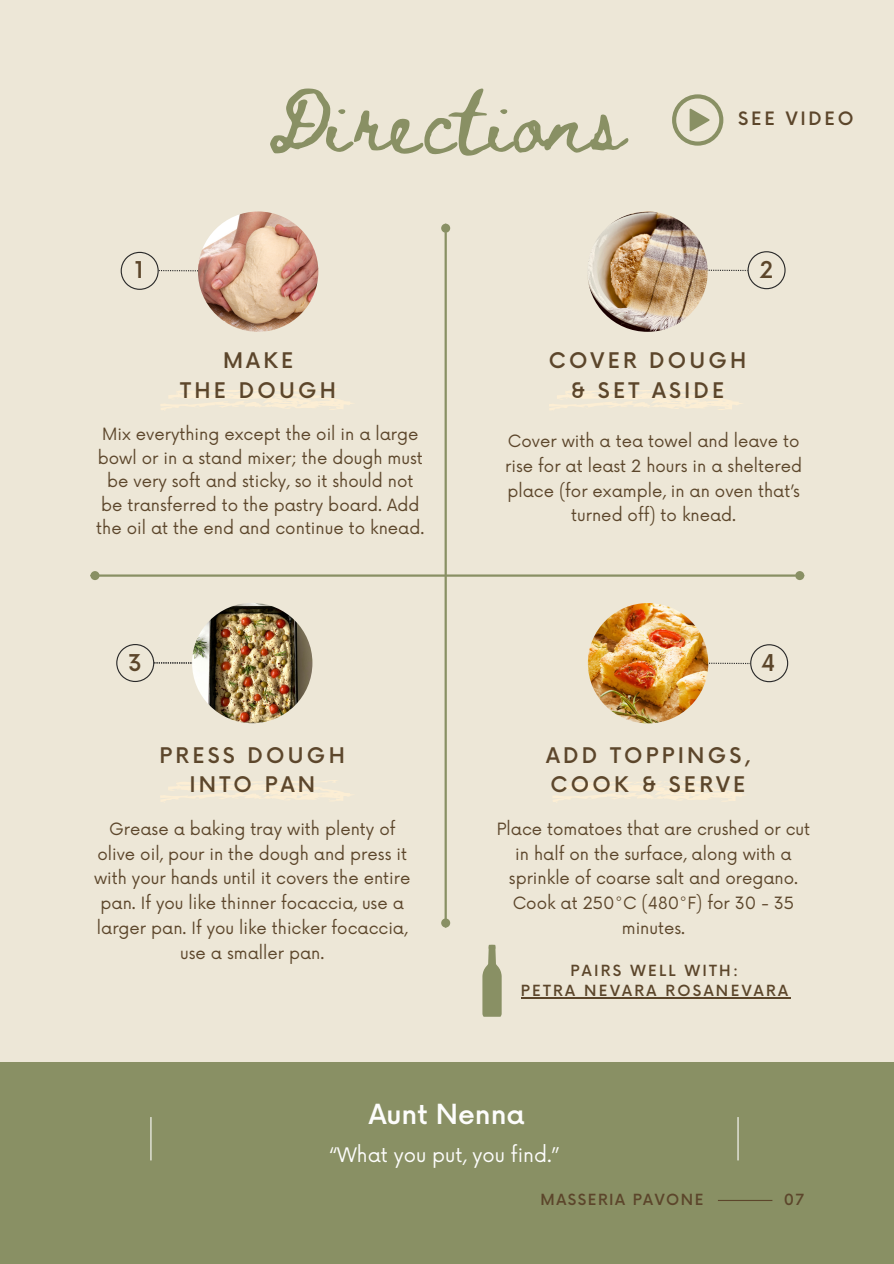
<style>
.page{position:relative;width:894px;height:1264px;background:#fff}
.page>*{position:absolute;margin:0;border:0;box-sizing:border-box;transform-origin:0 0}
.t1{font:60px "Beth Ellen";letter-spacing:.05em;color:#899064}
.t2{font:500 27px "Now";color:#fdfdfc}
.t3{font:500 22.5px "Now";color:#5c462b}
.t4{font:500 21px/29.2px "Now";letter-spacing:.155em;color:#5c462b;text-align:center}
.t5{font:19.5px "Now";color:#fdfdfc}
.t6{font:500 18px "Now";letter-spacing:.155em;color:#5c462b}
.t7{font:16.5px/24.8px "Now";color:#5c462b;text-align:center}
.t8{font:500 15px/20.2px "Now";letter-spacing:.155em;color:#5c462b;text-align:center}
.t9{font:500 15px "Now";letter-spacing:.1em;color:#5c462b}
</style>
<div class="page">
<div style="left:0;top:0;width:893px;height:1263px;background:#ede7d7"></div>
<svg style="left:161px;top:388px;width:191px;height:22px"></svg>
<svg style="left:121px;top:252px;width:80px;height:38px"></svg>
<img style="left:198px;top:211px;width:120px;height:121px;border-radius:50%">
<svg style="left:704px;top:251px;width:81px;height:38px"></svg>
<img style="left:587px;top:211px;width:120px;height:121px;border-radius:50%">
<svg style="left:549px;top:389px;width:193px;height:21px"></svg>
<hr style="left:444px;top:232px;width:2px;height:687px;background:#899064">
<div style="left:442px;top:919px;width:7px;height:7px;background:#899064;border-radius:50%"></div>
<div style="left:441px;top:918px;width:9px;height:9px;border:2px solid #899064;border-radius:50%"></div>
<div style="left:442px;top:225px;width:7px;height:6px;background:#899064;border-radius:50%"></div>
<div style="left:441px;top:224px;width:9px;height:9px;border:2px solid #899064;border-radius:50%"></div>
<hr style="left:99px;top:574px;width:696px;height:2px;background:#899064">
<div style="left:92px;top:572px;width:6px;height:7px;background:#899064;border-radius:50%"></div>
<div style="left:90px;top:571px;width:9px;height:9px;border:2px solid #899064;border-radius:50%"></div>
<div style="left:796px;top:572px;width:6px;height:7px;background:#899064;border-radius:50%"></div>
<div style="left:795px;top:571px;width:9px;height:9px;border:2px solid #899064;border-radius:50%"></div>
<svg style="left:553px;top:780px;width:190px;height:22px"></svg>
<svg style="left:160px;top:780px;width:191px;height:22px"></svg>
<div style="left:0;top:1062px;width:893px;height:201px;background:#899064"></div>
<hr style="left:717px;top:1199px;width:55px;height:1px;background:#5c462b">
<svg style="left:116px;top:644px;width:79px;height:38px"></svg>
<img style="left:192px;top:603px;width:120px;height:120px;border-radius:50%">
<img style="left:587px;top:603px;width:121px;height:120px;border-radius:50%">
<img style="left:650px;top:644px;width:138px;height:38px">
<hr style="left:150px;top:1117px;width:1px;height:43px;background:#fdfdfc">
<hr style="left:737px;top:1117px;width:1px;height:43px;background:#fdfdfc">
<svg style="left:482px;top:944px;width:19px;height:72px"></svg>
<hr style="left:520px;top:997px;width:270px;height:1px;background:#5c462b">
<svg style="left:672px;top:94px;width:51px;height:52px"></svg>
<h1 class="t1" style="left:267px;top:95px;width:359px">Directions</h1>
<p class="t6" style="left:738px;top:109px;width:117px">SEE VIDEO</p>
<h3 class="t3" style="left:135px;top:258px;width:11px">1</h3>
<h3 class="t3" style="left:759px;top:257px;width:15px">2</h3>
<p class="t4" style="left:180px;top:347px;width:157px">MAKE<br>THE DOUGH</p>
<p class="t4" style="left:548px;top:347px;width:199px">COVER DOUGH &amp; SET ASIDE</p>
<p class="t7" style="left:96px;top:423px;width:329px;line-height:23.7px">Mix everything except the oil in a large bowl or in a stand mixer; the dough must be very soft and sticky, so it should not be transferred to the pastry board. Add the oil at the end and continue to knead.</p>
<p class="t7" style="left:505px;top:429px;width:298px">Cover with a tea towel and leave to rise for at least 2 hours in a sheltered place (for example, in an oven that’s turned off) to knead.</p>
<h3 class="t3" style="left:128px;top:651px;width:15px">3</h3>
<h3 class="t3" style="left:760px;top:650px;width:16px">4</h3>
<p class="t4" style="left:160px;top:742px;width:187px">PRESS DOUGH<br>INTO PAN</p>
<p class="t4" style="left:546px;top:742px;width:205px;text-align:left">ADD TOPPINGS,<br>COOK &amp; SERVE</p>
<p class="t7" style="left:94px;top:817px;width:318px">Grease a baking tray with plenty of olive oil, pour in the dough and press it with your hands until it covers the entire pan. If you like thinner focaccia, use a larger pan. If you like thicker focaccia, use a smaller pan.</p>
<p class="t7" style="left:496px;top:817px;width:315px">Place tomatoes that are crushed or cut in half on the surface, along with a sprinkle of coarse salt and oregano.<br>Cook at 250°C (480°F) for 30 - 35 minutes.</p>
<p class="t8" style="left:520px;top:961px;width:269px">PAIRS WELL WITH:<br>PETRA NEVARA ROSANEVARA</p>
<h2 class="t2" style="left:368px;top:1100px;width:157px">Aunt Nenna</h2>
<p class="t5" style="left:329px;top:1143px;width:231px">“What you put, you find.”</p>
<p class="t9" style="left:540px;top:1191px;width:164px">MASSERIA PAVONE</p>
<p class="t8" style="left:783px;top:1190px;width:22px">07</p>
</div>
